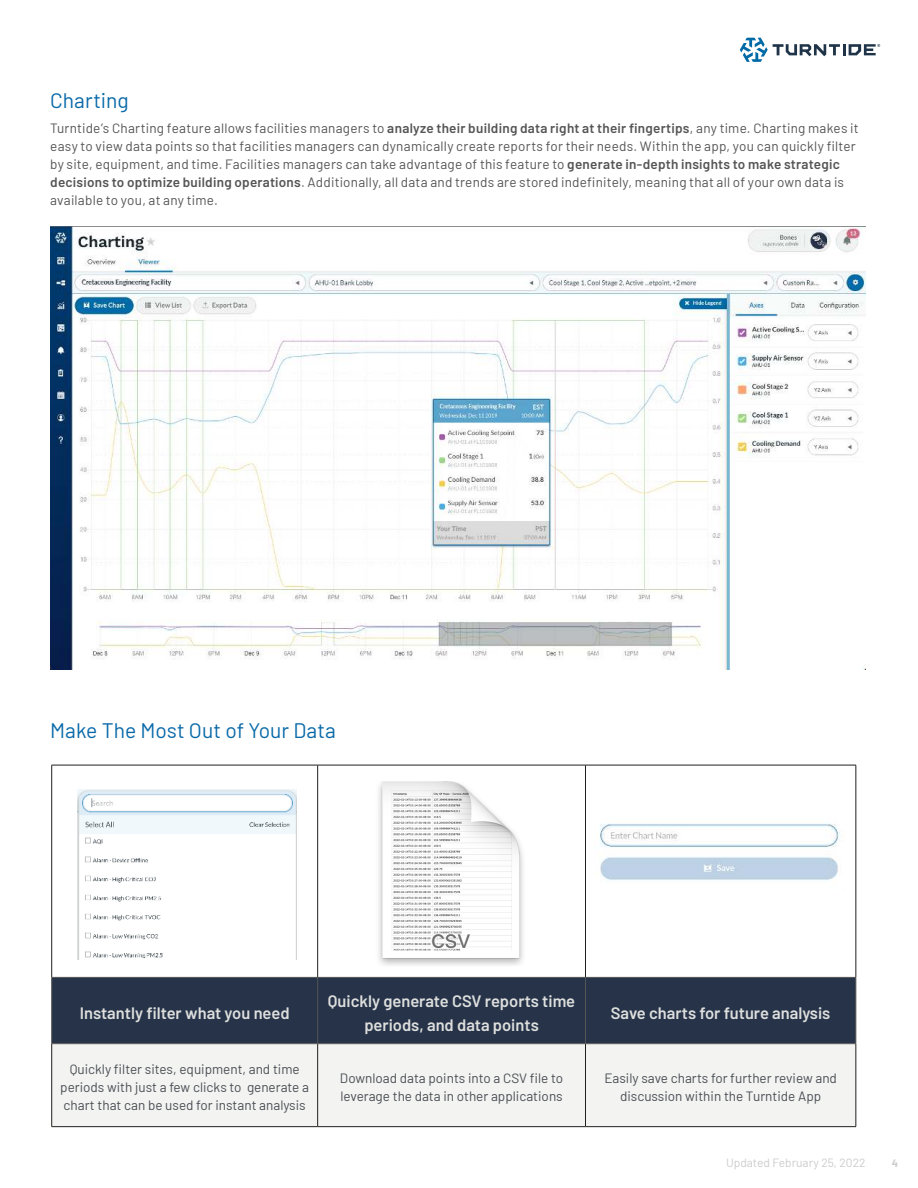
<style>
.page{position:relative;width:918px;height:1188px;background:#fff}
.page>*{position:absolute;margin:0;border:0;box-sizing:border-box;transform-origin:0 0}
.t1{font:21px "Barlow";color:#0a6aa9}
.t2{font:600 16.5px/24px "Barlow";color:#dedfdd;text-align:center}
.t3{font:13.5px/18px "Barlow";letter-spacing:.015em;color:#545554}
.t4{font:13.5px/18px "Barlow";color:#4a4f54;text-align:center}
.t5{font:12px "Barlow";color:#ccc}
.t6{font:700 10.5px "Barlow";color:#ccc}
.s1{font-weight:600}
</style>
<div class="page">
<svg style="left:740px;top:38px;width:140px;height:24px"></svg>
<img style="left:50px;top:227px;width:816px;height:442px">
<svg style="left:52px;top:766px;width:804px;height:211px"></svg>
<div style="left:52px;top:978px;width:804px;height:65px;background:#263349"></div>
<div style="left:52px;top:1044px;width:804px;height:82px;background:#f3f3f2"></div>
<hr style="left:317px;top:765px;width:1px;height:212px;background:#221f1f">
<hr style="left:585px;top:765px;width:1px;height:212px;background:#221f1f">
<hr style="left:856px;top:765px;width:1px;height:212px;background:#221f1f">
<hr style="left:317px;top:1044px;width:1px;height:82px;background:#221f1f">
<hr style="left:585px;top:1044px;width:1px;height:82px;background:#221f1f">
<hr style="left:856px;top:1044px;width:1px;height:82px;background:#221f1f">
<hr style="left:51px;top:765px;width:1px;height:212px;background:#221f1f">
<hr style="left:51px;top:1044px;width:1px;height:82px;background:#221f1f">
<hr style="left:318px;top:765px;width:267px;height:1px;background:#221f1f">
<hr style="left:585px;top:765px;width:271px;height:1px;background:#221f1f">
<hr style="left:318px;top:1126px;width:267px;height:1px;background:#221f1f">
<hr style="left:585px;top:1126px;width:271px;height:1px;background:#221f1f">
<hr style="left:318px;top:977px;width:267px;height:1px;background:#545554">
<hr style="left:585px;top:977px;width:271px;height:1px;background:#545554">
<hr style="left:585px;top:978px;width:1px;height:65px;background:#545554">
<hr style="left:856px;top:978px;width:1px;height:65px;background:#545554">
<hr style="left:318px;top:1043px;width:267px;height:1px;background:#545554">
<hr style="left:585px;top:1043px;width:271px;height:1px;background:#545554">
<hr style="left:52px;top:765px;width:266px;height:1px;background:#221f1f">
<hr style="left:52px;top:1126px;width:266px;height:1px;background:#221f1f">
<hr style="left:52px;top:977px;width:266px;height:1px;background:#545554">
<hr style="left:51px;top:978px;width:1px;height:65px;background:#545554">
<hr style="left:317px;top:978px;width:1px;height:65px;background:#545554">
<hr style="left:52px;top:1043px;width:266px;height:1px;background:#545554">
<img style="left:77px;top:790px;width:220px;height:169px">
<img style="left:594px;top:818px;width:253px;height:74px">
<img style="left:369px;top:781px;width:160px;height:186px">
<h1 class="t1" style="left:50px;top:94px;width:80px">Charting</h1>
<p class="t3" style="left:50px;top:118px;width:810px">Turntide’s Charting feature allows facilities managers to <span class="s1">analyze their building data right at their fingertips</span>, any time. Charting makes it easy to view data points so that facilities managers can dynamically create reports for their needs. Within the app, you can quickly filter by site, equipment, and time. Facilities managers can take advantage of this feature to <span class="s1">generate in-depth insights to make strategic decisions to optimize building operations</span>. Additionally, all data and trends are stored indefinitely, meaning that all of your own data is available to you, at any time.</p>
<h1 class="t1" style="left:50px;top:716px;width:287px">Make The Most Out of Your Data</h1>
<p class="t2" style="left:80px;top:1000px;width:211px">Instantly filter what you need</p>
<p class="t2" style="left:328px;top:988px;width:249px">Quickly generate CSV reports time periods, and data points</p>
<p class="t2" style="left:611px;top:1002px;width:221px">Save charts for future analysis</p>
<p class="t4" style="left:60px;top:1059px;width:250px">Quickly filter sites, equipment, and time periods with just a few clicks to generate a chart that can be used for instant analysis</p>
<p class="t4" style="left:340px;top:1068px;width:225px;text-align:left">Download data points into a CSV file to leverage the data in other applications</p>
<p class="t4" style="left:604px;top:1068px;width:234px">Easily save charts for further review and discussion within the Turntide App</p>
<p class="t5" style="left:726px;top:1158px;width:141px">Updated February 25, 2022</p>
<p class="t6" style="left:892px;top:1158px;width:8px">4</p>
</div>
